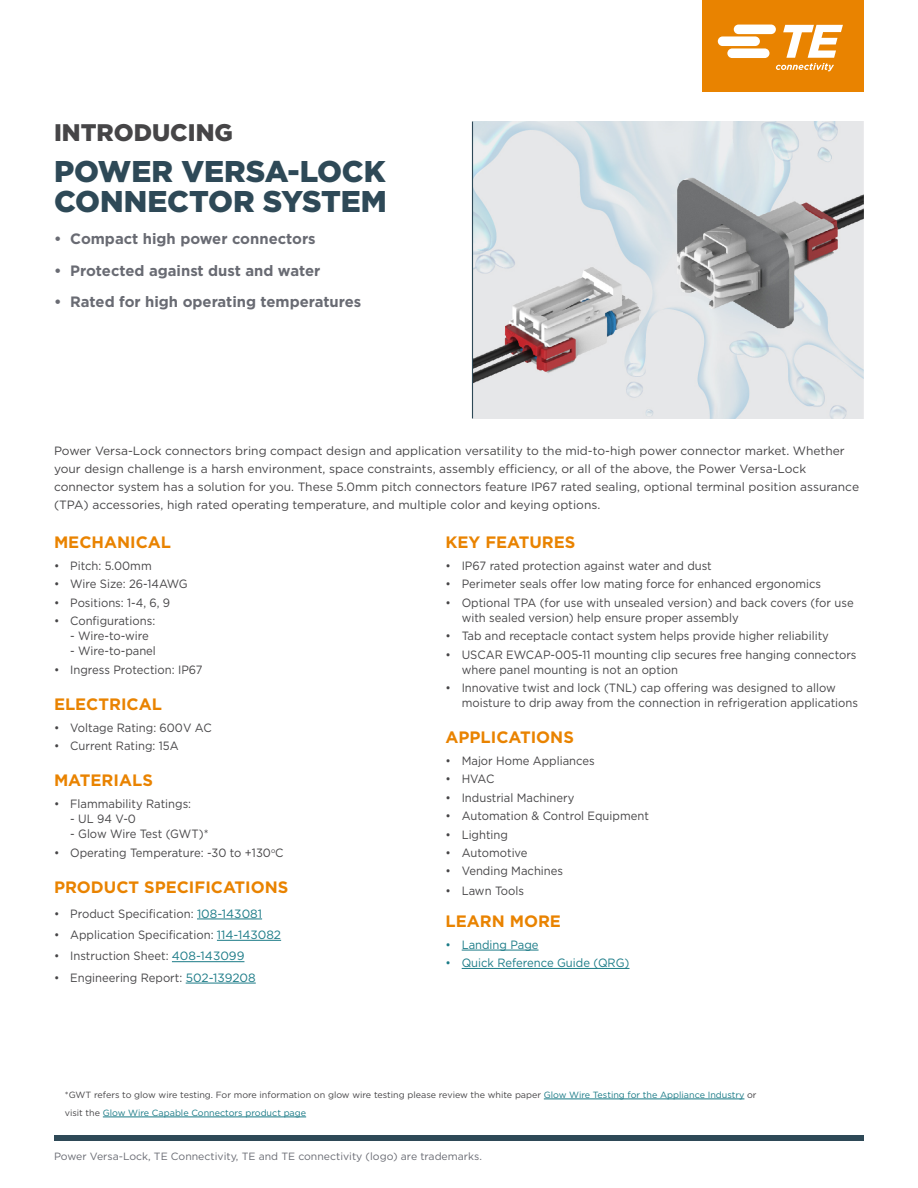
<style>
.page{position:relative;width:918px;height:1188px;background:#fff}
.page>*{position:absolute;margin:0;border:0;box-sizing:border-box;transform-origin:0 0}
.t1{font:900 30px/30px "Gotham";color:#2e4957}
.t2{font:900 24px "Gotham";color:#464547}
.t3{font:700 16.5px "Gotham";color:#e98300}
.t4{font:700 15px "Gotham";color:#696b73}
.t5{font:12px/15px "Gotham";color:#464547;scale:.94 1}
.t6{font:12px/18px "Gotham";color:#464547}
.t7{font:12px "Gotham";color:#1b7b87;scale:.94 1}
.t8{font:10.5px "Gotham";color:#696b73}
.t9{font:9px/18px "Gotham";color:#464547}
.s1{color:#1b7b87}
</style>
<div class="page">
<div style="left:54px;top:1135px;width:810px;height:6px;background:#2e4957"></div>
<div style="left:702px;top:0;width:162px;height:91px;background:#e98300"></div>
<svg style="left:718px;top:25px;width:125px;height:46px"></svg>
<hr style="left:197px;top:919px;width:65px;height:1px;background:#1b7b87">
<hr style="left:217px;top:940px;width:64px;height:1px;background:#1b7b87">
<hr style="left:172px;top:961px;width:72px;height:1px;background:#1b7b87">
<hr style="left:186px;top:983px;width:70px;height:1px;background:#1b7b87">
<hr style="left:462px;top:950px;width:77px;height:1px;background:#1b7b87">
<hr style="left:462px;top:968px;width:168px;height:1px;background:#1b7b87">
<img style="left:473px;top:122px;width:391px;height:296px">
<hr style="left:544px;top:1099px;width:200px;height:1px;background:#1b7b87">
<hr style="left:103px;top:1117px;width:203px;height:1px;background:#1b7b87">
<hr style="left:472px;top:122px;width:1px;height:296px;background:#2e4957">
<h2 class="t2" style="left:54px;top:116px;width:180px">INTRODUCING</h2>
<h1 class="t1" style="left:54px;top:156px;width:335px">POWER VERSA-LOCK<br>CONNECTOR SYSTEM</h1>
<p class="t4" style="left:54px;top:229px;width:263px">• Compact high power connectors</p>
<p class="t4" style="left:54px;top:260px;width:268px">• Protected against dust and water</p>
<p class="t4" style="left:54px;top:292px;width:309px">• Rated for high operating temperatures</p>
<p class="t6" style="left:54px;top:442px;width:807px">Power Versa-Lock connectors bring compact design and application versatility to the mid-to-high power connector market. Whether your design challenge is a harsh environment, space constraints, assembly efficiency, or all of the above, the Power Versa-Lock connector system has a solution for you. These 5.0mm pitch connectors feature IP67 rated sealing, optional terminal position assurance (TPA) accessories, high rated operating temperature, and multiple color and keying options.</p>
<h3 class="t3" style="left:54px;top:532px;width:119px">MECHANICAL</h3>
<p class="t5" style="left:54px;top:558px;width:106px">• Pitch: 5.00mm</p>
<p class="t5" style="left:54px;top:576px;width:144px">• Wire Size: 26-14AWG</p>
<p class="t5" style="left:54px;top:595px;width:125px">• Positions: 1-4, 6, 9</p>
<p class="t5" style="left:54px;top:613px;width:109px">• Configurations:</p>
<p class="t5" style="left:70px;top:628px;width:85px">- Wire-to-wire</p>
<p class="t5" style="left:70px;top:643px;width:93px">- Wire-to-panel</p>
<p class="t5" style="left:54px;top:662px;width:160px">• Ingress Protection: IP67</p>
<h3 class="t3" style="left:54px;top:693px;width:110px">ELECTRICAL</h3>
<p class="t5" style="left:54px;top:720px;width:169px">• Voltage Rating: 600V AC</p>
<p class="t5" style="left:54px;top:738px;width:134px">• Current Rating: 15A</p>
<h3 class="t3" style="left:54px;top:770px;width:100px">MATERIALS</h3>
<p class="t5" style="left:54px;top:796px;width:147px">• Flammability Ratings:</p>
<p class="t5" style="left:70px;top:811px;width:72px">- UL 94 V-0</p>
<p class="t5" style="left:70px;top:826px;width:149px">- Glow Wire Test (GWT)*</p>
<p class="t5" style="left:54px;top:845px;width:246px">• Operating Temperature: -30 to +130<sup>o</sup>C</p>
<h3 class="t3" style="left:54px;top:876px;width:236px">PRODUCT SPECIFICATIONS</h3>
<p class="t5" style="left:54px;top:906px;width:223px">• Product Specification: <span class="s1">108-143081</span></p>
<p class="t5" style="left:54px;top:927px;width:243px">• Application Specification: <span class="s1">114-143082</span></p>
<p class="t5" style="left:54px;top:948px;width:204px">• Instruction Sheet: <span class="s1">408-143099</span></p>
<p class="t5" style="left:54px;top:970px;width:216px">• Engineering Report: <span class="s1">502-139208</span></p>
<h3 class="t3" style="left:446px;top:532px;width:132px">KEY FEATURES</h3>
<p class="t5" style="left:446px;top:558px;width:285px">• IP67 rated protection against water and dust</p>
<p class="t5" style="left:446px;top:576px;width:401px">• Perimeter seals offer low mating force for enhanced ergonomics</p>
<p class="t5" style="left:462px;top:595px;width:419px;text-indent:-16px">• Optional TPA (for use with unsealed version) and back covers (for use with sealed version) help ensure proper assembly</p>
<p class="t5" style="left:446px;top:628px;width:409px">• Tab and receptacle contact system helps provide higher reliability</p>
<p class="t5" style="left:462px;top:647px;width:422px;text-indent:-16px">• USCAR EWCAP-005-11 mounting clip secures free hanging connectors where panel mounting is not an option</p>
<p class="t5" style="left:462px;top:680px;width:423px;text-indent:-16px">• Innovative twist and lock (TNL) cap offering was designed to allow moisture to drip away from the connection in refrigeration applications</p>
<h3 class="t3" style="left:446px;top:727px;width:130px">APPLICATIONS</h3>
<p class="t5" style="left:446px;top:753px;width:160px">• Major Home Appliances</p>
<p class="t5" style="left:446px;top:771px;width:53px">• HVAC</p>
<p class="t5" style="left:446px;top:790px;width:139px">• Industrial Machinery</p>
<p class="t5" style="left:446px;top:808px;width:218px">• Automation &amp; Control Equipment</p>
<p class="t5" style="left:446px;top:827px;width:68px">• Lighting</p>
<p class="t5" style="left:446px;top:845px;width:89px">• Automotive</p>
<p class="t5" style="left:446px;top:863px;width:127px">• Vending Machines</p>
<p class="t5" style="left:446px;top:883px;width:85px">• Lawn Tools</p>
<h3 class="t3" style="left:446px;top:910px;width:117px">LEARN MORE</h3>
<p class="t7" style="left:446px;top:937px;width:100px">• Landing Page</p>
<p class="t7" style="left:446px;top:955px;width:197px">• Quick Reference Guide (QRG)</p>
<p class="t9" style="left:65px;top:1086px;width:693px">*GWT refers to glow wire testing. For more information on glow wire testing please review the white paper <span class="s1">Glow Wire Testing for the Appliance Industry</span> or visit the <span class="s1">Glow Wire Capable Connectors product page</span></p>
<p class="t8" style="left:54px;top:1150px;width:429px">Power Versa-Lock, TE Connectivity, TE and TE connectivity (logo) are trademarks.</p>
</div>
